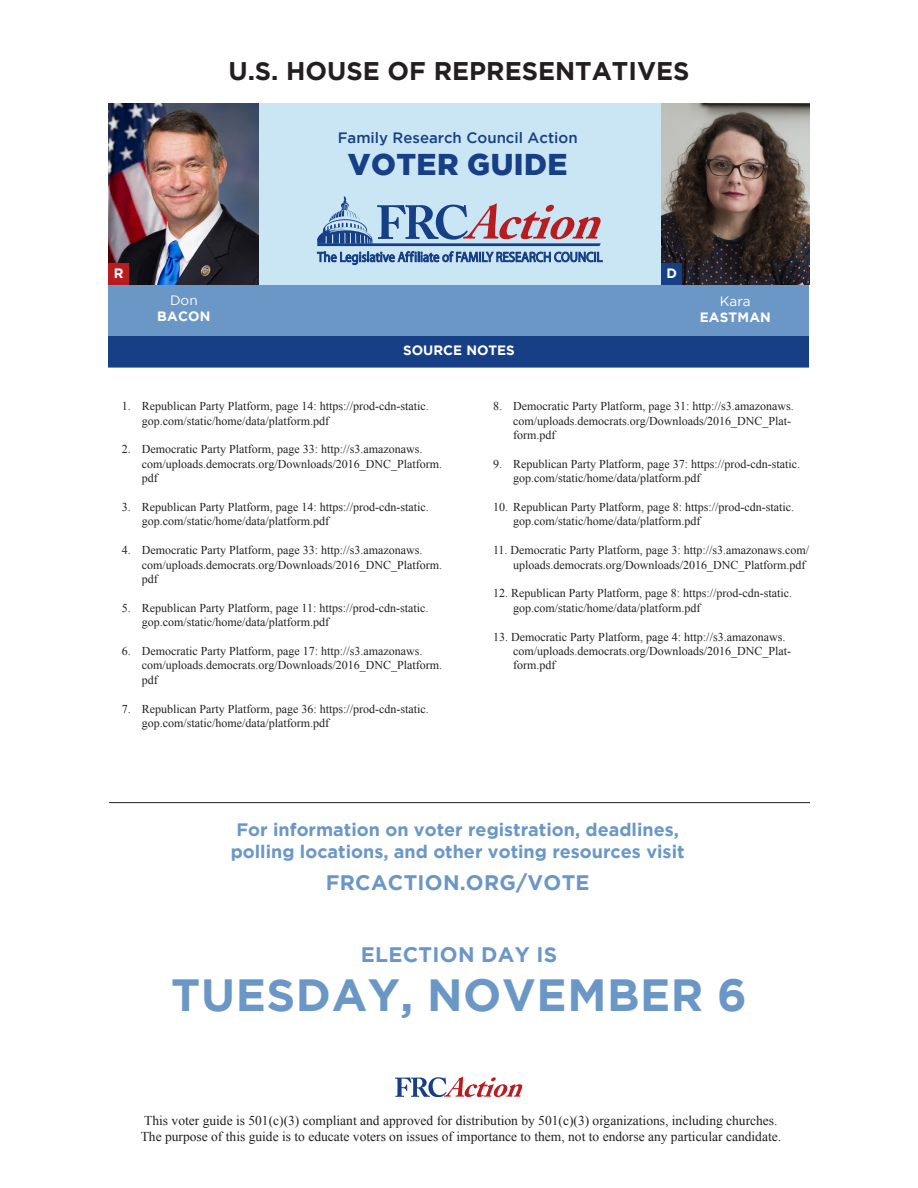
<style>
.page{position:relative;width:918px;height:1188px;background:#fff}
.page>*{position:absolute;margin:0;border:0;box-sizing:border-box;transform-origin:0 0}
.t1{font:700 45px "Gotham";letter-spacing:.015em;color:#6b97c7}
.t2{font:900 30px "Gotham";letter-spacing:.015em;color:#173f85}
.t3{font:700 25.5px "Gotham";color:#231f20}
.t4{font:700 21px "Gotham";letter-spacing:.015em;color:#6b97c7}
.t5{font:700 18px "Gotham";color:#6b97c7}
.t6{font:500 15px "Gotham";color:#173f85}
.t7{font:13.5px "Times New Roman";color:#231f20}
.t8{font:700 13.5px "Gotham";letter-spacing:.015em;color:#fff}
.t9{font:13.5px "Gotham";color:#fff}
.t10{font:12px/14.4px "Times New Roman";color:#231f20}
</style>
<div class="page">
<div style="left:258px;top:104px;width:404px;height:181px;background:#cae5f4"></div>
<div style="left:108px;top:285px;width:701px;height:82px;background:#6b97c7"></div>
<svg style="left:317px;top:196px;width:285px;height:70px"></svg>
<img style="left:108px;top:104px;width:150px;height:181px">
<img style="left:662px;top:104px;width:147px;height:181px">
<div style="left:108px;top:264px;width:21px;height:21px;background:#b61c20"></div>
<div style="left:662px;top:264px;width:20px;height:21px;background:#173f85"></div>
<svg style="left:395px;top:1077px;width:128px;height:20px"></svg>
<div style="left:108px;top:336px;width:701px;height:31px;background:#173f85"></div>
<hr style="left:109px;top:802px;width:701px;height:1px;background:#231f20">
<p class="t3" style="left:228px;top:56px;width:463px">U.S. HOUSE OF REPRESENTATIVES</p>
<p class="t6" style="left:338px;top:129px;width:241px">Family Research Council Action</p>
<p class="t2" style="left:348px;top:147px;width:221px">VOTER GUIDE</p>
<p class="t8" style="left:114px;top:265px;width:11px">R</p>
<p class="t8" style="left:667px;top:265px;width:12px">D</p>
<p class="t9" style="left:170px;top:293px;width:29px">Don</p>
<p class="t8" style="left:157px;top:309px;width:55px">BACON</p>
<p class="t8" style="left:403px;top:342px;width:113px">SOURCE NOTES</p>
<p class="t9" style="left:720px;top:294px;width:32px">Kara</p>
<p class="t8" style="left:700px;top:310px;width:73px">EASTMAN</p>
<p class="t10" style="left:142px;top:399px;width:288px;text-indent:-20px">1. Republican Party Platform, page 14: https://prod-cdn-static. gop.com/static/home/data/platform.pdf</p>
<p class="t10" style="left:142px;top:442px;width:302px;text-indent:-20px">2. Democratic Party Platform, page 33: http://s3.amazonaws. com/uploads.democrats.org/Downloads/2016_DNC_Platform. pdf</p>
<p class="t10" style="left:142px;top:500px;width:288px;text-indent:-20px">3. Republican Party Platform, page 14: https://prod-cdn-static. gop.com/static/home/data/platform.pdf</p>
<p class="t10" style="left:142px;top:543px;width:302px;text-indent:-20px">4. Democratic Party Platform, page 33: http://s3.amazonaws. com/uploads.democrats.org/Downloads/2016_DNC_Platform. pdf</p>
<p class="t10" style="left:142px;top:600px;width:288px;text-indent:-20px">5. Republican Party Platform, page 11: https://prod-cdn-static. gop.com/static/home/data/platform.pdf</p>
<p class="t10" style="left:142px;top:644px;width:302px;text-indent:-20px">6. Democratic Party Platform, page 17: http://s3.amazonaws. com/uploads.democrats.org/Downloads/2016_DNC_Platform. pdf</p>
<p class="t10" style="left:142px;top:701px;width:288px;text-indent:-20px">7. Republican Party Platform, page 36: https://prod-cdn-static. gop.com/static/home/data/platform.pdf</p>
<p class="t10" style="left:513px;top:399px;width:282px;text-indent:-20px">8. Democratic Party Platform, page 31: http://s3.amazonaws. com/uploads.democrats.org/Downloads/2016_DNC_Plat&shy;form.pdf</p>
<p class="t10" style="left:513px;top:456px;width:288px;text-indent:-20px">9. Republican Party Platform, page 37: https://prod-cdn-static. gop.com/static/home/data/platform.pdf</p>
<p class="t10" style="left:513px;top:500px;width:282px;text-indent:-20px">10. Republican Party Platform, page 8: https://prod-cdn-static. gop.com/static/home/data/platform.pdf</p>
<p class="t10" style="left:513px;top:543px;width:297px;text-indent:-20px">11. Democratic Party Platform, page 3: http://s3.amazonaws.com/ uploads.democrats.org/Downloads/2016_DNC_Platform.pdf</p>
<p class="t10" style="left:513px;top:586px;width:280px;text-indent:-20px">12. Republican Party Platform, page 8: https://prod-cdn-static. gop.com/static/home/data/platform.pdf</p>
<p class="t10" style="left:513px;top:629px;width:279px;text-indent:-20px">13. Democratic Party Platform, page 4: http://s3.amazonaws. com/uploads.democrats.org/Downloads/2016_DNC_Plat&shy;form.pdf</p>
<p class="t5" style="left:236px;top:819px;width:444px">For information on voter registration, deadlines,</p>
<p class="t5" style="left:231px;top:841px;width:455px">polling locations, and other voting resources visit</p>
<p class="t4" style="left:326px;top:870px;width:265px">FRCACTION.ORG/VOTE</p>
<p class="t4" style="left:361px;top:943px;width:198px">ELECTION DAY IS</p>
<p class="t1" style="left:171px;top:969px;width:577px">TUESDAY, NOVEMBER 6</p>
<p class="t7" style="left:144px;top:1111px;width:635px">This voter guide is 501(c)(3) compliant and approved for distribution by 501(c)(3) organizations, including churches.</p>
<p class="t7" style="left:141px;top:1127px;width:642px">The purpose of this guide is to educate voters on issues of importance to them, not to endorse any particular candidate.</p>
</div>
